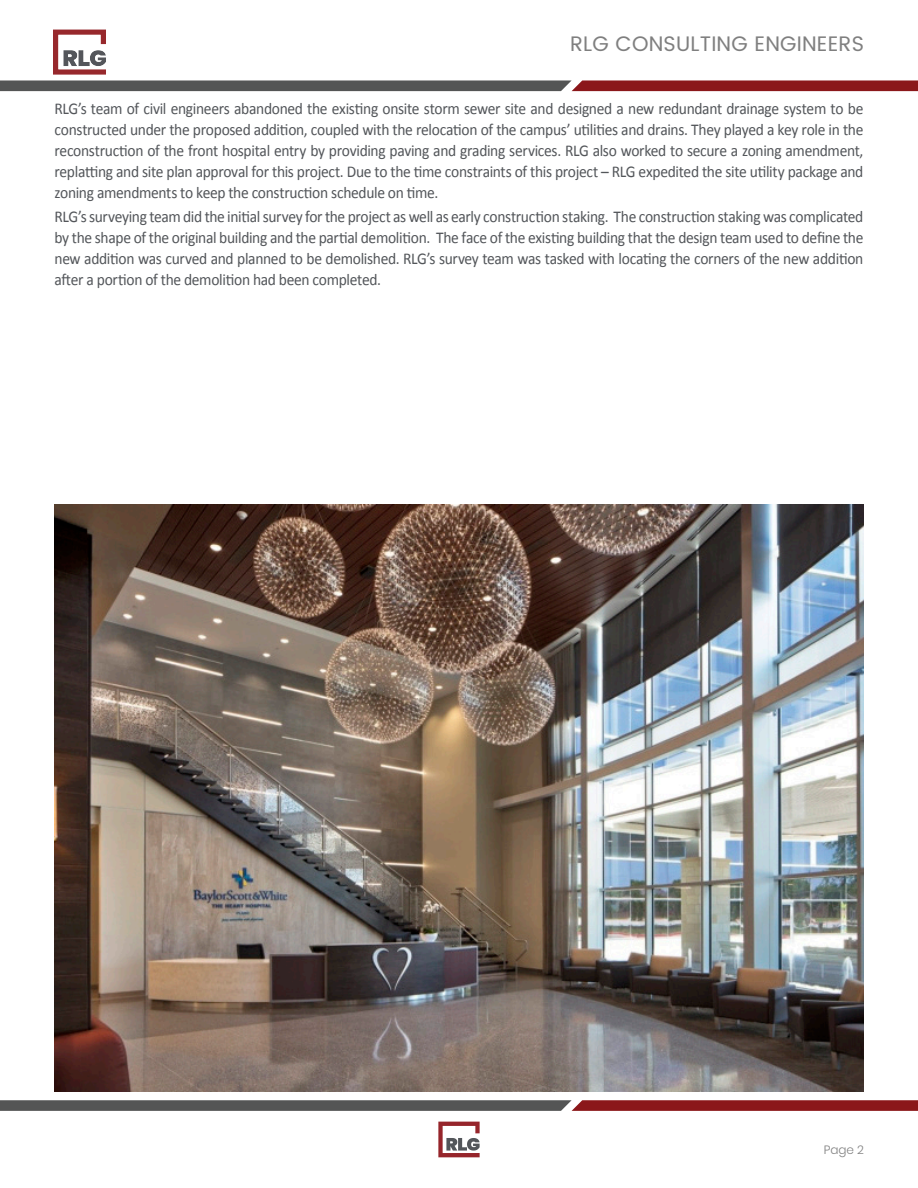
<style>
.page{position:relative;width:918px;height:1188px;background:#fff}
.page>*{position:absolute;margin:0;border:0;box-sizing:border-box;transform-origin:0 0}
.t1{font:21px "Poppins";letter-spacing:.01em;color:#7f7f7f}
.resume_body{font:16.5px/21px "Calibri";letter-spacing:-.02em;color:#53565a;text-align:justify;scale:.94 1}
.t2{font:300 12px "Poppins";color:#7f7f7f}
</style>
<div class="page">
<img style="left:438px;top:1121px;width:42px;height:37px">
<svg style="left:0;top:80px;width:918px;height:11px;background:#704849"></svg>
<svg style="left:0;top:1100px;width:918px;height:11px;background:#6f4647"></svg>
<img style="left:53px;top:29px;width:53px;height:46px">
<img style="left:54px;top:504px;width:810px;height:588px">
<p class="t1" style="left:570px;top:29px;width:295px">RLG CONSULTING ENGINEERS</p>
<p class="resume_body" style="left:55px;top:98px;width:862px">RLG’s team of civil engineers abandoned the existing onsite storm sewer site and designed a new redundant drainage system to be constructed under the proposed addition, coupled with the relocation of the campus’ utilities and drains. They played a key role in the reconstruction of the front hospital entry by providing paving and grading services. RLG also worked to secure a zoning amendment, replatting and site plan approval for this project. Due to the time constraints of this project – RLG expedited the site utility package and zoning amendments to keep the construction schedule on time.</p>
<p class="resume_body" style="left:55px;top:206px;width:862px">RLG’s surveying team did the initial survey for the project as well as early construction staking. The construction staking was complicated by the shape of the original building and the partial demolition. The face of the existing building that the design team used to define the new addition was curved and planned to be demolished. RLG’s survey team was tasked with locating the corners of the new addition after a portion of the demolition had been completed.</p>
<p class="t2" style="left:824px;top:1142px;width:42px">Page 2</p>
</div>
